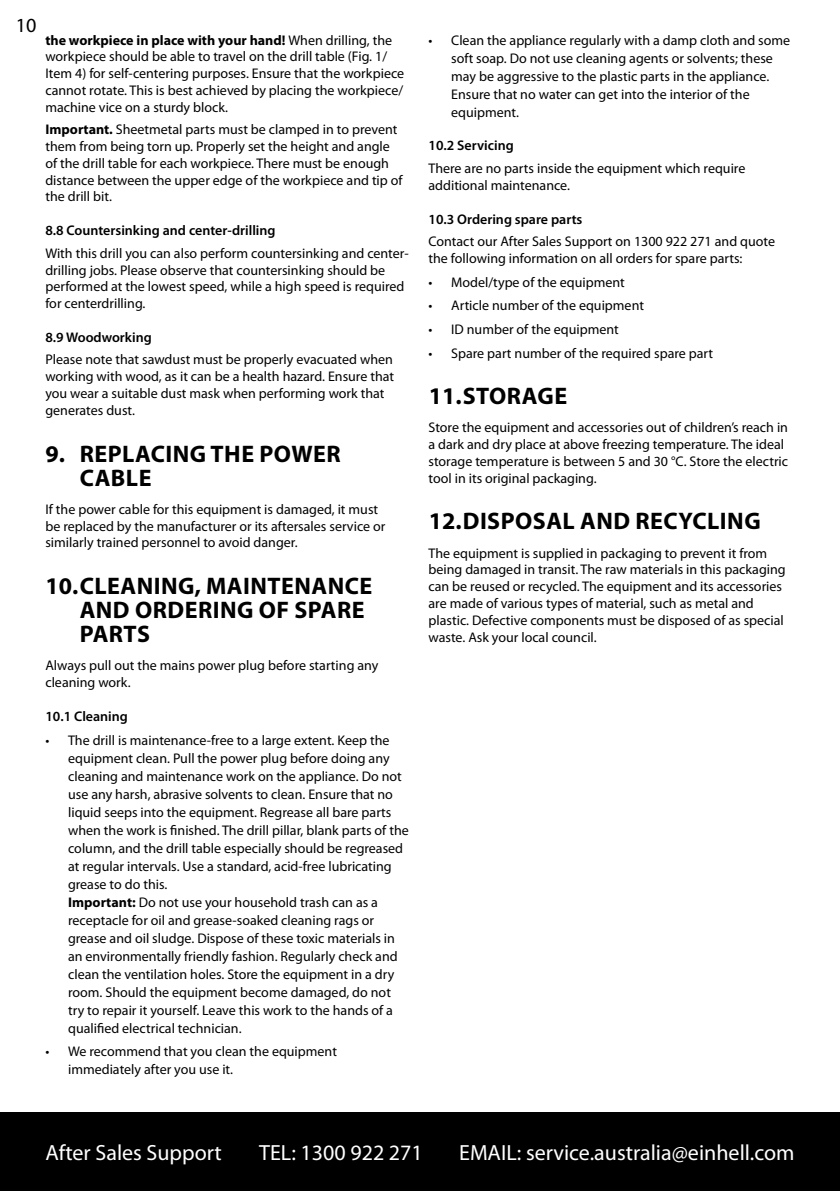
<style>
.page{position:relative;width:840px;height:1191px;background:#fff}
.page>*{position:absolute;margin:0;border:0;box-sizing:border-box;transform-origin:0 0}
.t1{font:700 24px "Myriad Pro";letter-spacing:.02em;color:#000}
.t2{font:22px "Myriad Pro";color:#fff}
.t3{font:20px "Myriad Pro";color:#000}
.t4{font:14px/16.8px "Myriad Pro";color:#000}
.t5{font:600 14px "Myriad Pro";color:#000}
.s1{font-weight:700}
</style>
<div class="page">
<div style="left:0;top:1112px;width:839px;height:79px;background:#000"></div>
<h3 class="t3" style="left:16px;top:13px;width:22px">10</h3>
<p class="t4" style="left:45px;top:31px;width:360px"><span class="s1">THE WORKPIECE IN PLACE WITH YOUR HAND!</span> When drilling, the workpiece should be able to travel on the drill table (Fig. 1/ Item 4) for self-centering purposes. Ensure that the workpiece cannot rotate. This is best achieved by placing the workpiece/ machine vice on a sturdy block.</p>
<p class="t4" style="left:45px;top:121px;width:358px"><span class="s1">IMPORTANT.</span> Sheetmetal parts must be clamped in to prevent them from being torn up. Properly set the height and angle of the drill table for each workpiece. There must be enough distance between the upper edge of the workpiece and tip of the drill bit.</p>
<p class="t5" style="left:45px;top:222px;width:231px">8.8 Countersinking and center-drilling</p>
<p class="t4" style="left:45px;top:244px;width:364px">With this drill you can also perform countersinking and center&shy;drilling jobs. Please observe that countersinking should be performed at the lowest speed, while a high speed is required for centerdrilling.</p>
<p class="t5" style="left:45px;top:328px;width:108px">8.9 Woodworking</p>
<p class="t4" style="left:45px;top:351px;width:350px">Please note that sawdust must be properly evacuated when working with wood, as it can be a health hazard. Ensure that you wear a suitable dust mask when performing work that generates dust.</p>
<h1 class="t1" style="left:46px;top:438px;width:64px">9. REPLACING</h1>
<h1 class="t1" style="left:210px;top:438px;width:16px">THE</h1>
<h1 class="t1" style="left:259px;top:438px;width:17px">POWER</h1>
<h1 class="t1" style="left:80px;top:462px;width:16px">CABLE</h1>
<p class="t4" style="left:45px;top:500px;width:341px">If the power cable for this equipment is damaged, it must be replaced by the manufacturer or its aftersales service or similarly trained personnel to avoid danger.</p>
<h1 class="t1" style="left:46px;top:570px;width:64px">10.CLEANING</h1>
<h1 class="t1" style="left:195px;top:570px;width:28px">, MAINTENANCE</h1>
<h1 class="t1" style="left:80px;top:594px;width:18px">AND</h1>
<h1 class="t1" style="left:135px;top:594px;width:16px">ORDERING</h1>
<h1 class="t1" style="left:259px;top:594px;width:51px">OF SPARE</h1>
<h1 class="t1" style="left:80px;top:618px;width:15px">PARTS</h1>
<p class="t4" style="left:45px;top:657px;width:334px">Always pull out the mains power plug before starting any cleaning work.</p>
<p class="t5" style="left:45px;top:707px;width:84px">10.1 Cleaning</p>
<p class="t4" style="left:68px;top:730px;width:342px;line-height:18px;text-indent:-23px">• The drill is maintenance-free to a large extent. Keep the equipment clean. Pull the power plug before doing any cleaning and maintenance work on the appliance. Do not use any harsh, abrasive solvents to clean. Ensure that no liquid seeps into the equipment. Regrease all bare parts when the work is finished. The drill pillar, blank parts of the column, and the drill table especially should be regreased at regular intervals. Use a standard, acid-free lubricating grease to do this.<br><span class="s1">IMPORTANT:</span> Do not use your household trash can as a receptacle for oil and grease-soaked cleaning rags or grease and oil sludge. Dispose of these toxic materials in an environmentally friendly fashion. Regularly check and clean the ventilation holes. Store the equipment in a dry room. Should the equipment become damaged, do not try to repair it yourself. Leave this work to the hands of a qualified electrical technician.</p>
<p class="t4" style="left:68px;top:1042px;width:270px;line-height:18px;text-indent:-23px">• We recommend that you clean the equipment immediately after you use it.</p>
<p class="t4" style="left:451px;top:31px;width:340px;line-height:18px;text-indent:-23px">• Clean the appliance regularly with a damp cloth and some soft soap. Do not use cleaning agents or solvents; these may be aggressive to the plastic parts in the appliance.<br>Ensure that no water can get into the interior of the equipment.</p>
<p class="t5" style="left:428px;top:137px;width:87px">10.2 Servicing</p>
<p class="t4" style="left:428px;top:160px;width:318px">There are no parts inside the equipment which require additional maintenance.</p>
<p class="t5" style="left:428px;top:210px;width:155px">10.3 Ordering spare parts</p>
<p class="t4" style="left:428px;top:233px;width:348px">Contact our After Sales Support on 1300 922 271 and quote the following information on all orders for spare parts:</p>
<p class="t4" style="left:428px;top:273px;width:198px">• Model/type of the equipment</p>
<p class="t4" style="left:428px;top:297px;width:217px">• Article number of the equipment</p>
<p class="t4" style="left:428px;top:320px;width:192px">• ID number of the equipment</p>
<p class="t4" style="left:428px;top:344px;width:286px">• Spare part number of the required spare part</p>
<h1 class="t1" style="left:428px;top:380px;width:64px">11.STORAGE</h1>
<p class="t4" style="left:428px;top:419px;width:361px">Store the equipment and accessories out of children’s reach in a dark and dry place at above freezing temperature. The ideal storage temperature is between 5 and 30 °C. Store the electric tool in its original packaging.</p>
<h1 class="t1" style="left:428px;top:506px;width:66px">12.DISPOSAL</h1>
<h1 class="t1" style="left:580px;top:506px;width:18px">AND</h1>
<h1 class="t1" style="left:635px;top:506px;width:15px">RECYCLING</h1>
<p class="t4" style="left:428px;top:544px;width:358px">The equipment is supplied in packaging to prevent it from being damaged in transit. The raw materials in this packaging can be reused or recycled. The equipment and its accessories are made of various types of material, such as metal and plastic. Defective components must be disposed of as special waste. Ask your local council.</p>
<h2 class="t2" style="left:45px;top:1139px;width:178px">After Sales Support</h2>
<h2 class="t2" style="left:259px;top:1139px;width:165px">TEL: 1300 922 271</h2>
<h2 class="t2" style="left:459px;top:1139px;width:336px">EMAIL: service.australia@einhell.com</h2>
</div>
